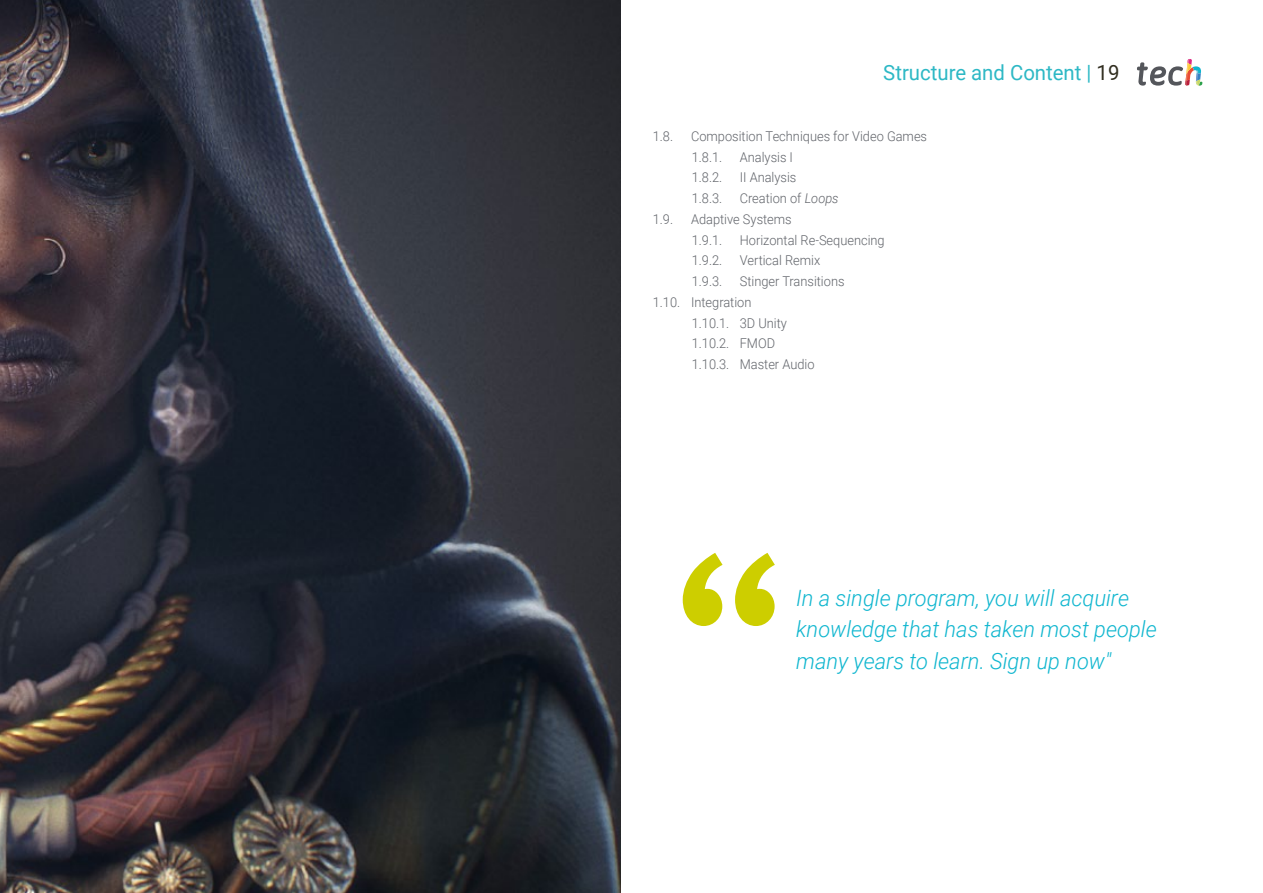
<style>
.page{position:relative;width:1263px;height:893px;background:#fff}
.page>*{position:absolute;margin:0;border:0;box-sizing:border-box;transform-origin:0 0}
.t1{font:italic 300 22.5px/31.5px "Roboto";color:#0fb6cf}
.t2{font:21px "Roboto";color:#2db8c5}
.t3{font:300 13.5px/20.7px "Roboto";color:#61646a;scale:.95 1}
.s1{color:#312e20}
.s2{font-style:italic}
</style>
<div class="page">
<svg style="left:1137px;top:59px;width:65px;height:27px"></svg>
<img style="left:0;top:0;width:621px;height:893px">
<svg style="left:683px;top:553px;width:92px;height:73px"></svg>
<h2 class="t2" style="left:883px;top:57px;width:238px">Structure and Content | <span class="s1">19</span></h2>
<p class="t3" style="left:653px;top:125px;width:23px">1.8.</p>
<p class="t3" style="left:691px;top:125px;width:250px">Composition Techniques for Video Games<br>1.8.1.</p>
<p class="t3" style="left:740px;top:146px;width:58px">Analysis I</p>
<p class="t3" style="left:692px;top:167px;width:34px">1.8.2.</p>
<p class="t3" style="left:740px;top:167px;width:61px">II Analysis</p>
<p class="t3" style="left:692px;top:187px;width:34px">1.8.3.</p>
<p class="t3" style="left:740px;top:187px;width:106px">Creation of <span class="s2">Loops</span></p>
<p class="t3" style="left:653px;top:208px;width:23px">1.9.</p>
<p class="t3" style="left:691px;top:208px;width:108px">Adaptive Systems<br>1.9.1.</p>
<p class="t3" style="left:740px;top:229px;width:154px">Horizontal Re-Sequencing</p>
<p class="t3" style="left:692px;top:250px;width:34px">1.9.2.</p>
<p class="t3" style="left:740px;top:250px;width:86px">Vertical Remix</p>
<p class="t3" style="left:692px;top:270px;width:34px">1.9.3.</p>
<p class="t3" style="left:740px;top:270px;width:112px">Stinger Transitions</p>
<p class="t3" style="left:653px;top:291px;width:105px">1.10. Integration</p>
<p class="t3" style="left:692px;top:312px;width:102px">1.10.1. 3D Unity</p>
<p class="t3" style="left:692px;top:333px;width:89px">1.10.2. FMOD</p>
<p class="t3" style="left:692px;top:353px;width:131px">1.10.3. Master Audio</p>
<h1 class="t1" style="left:796px;top:581px;width:362px">In a single program, you will acquire knowledge that has taken most people many years to learn. Sign up now"</h1>
</div>
